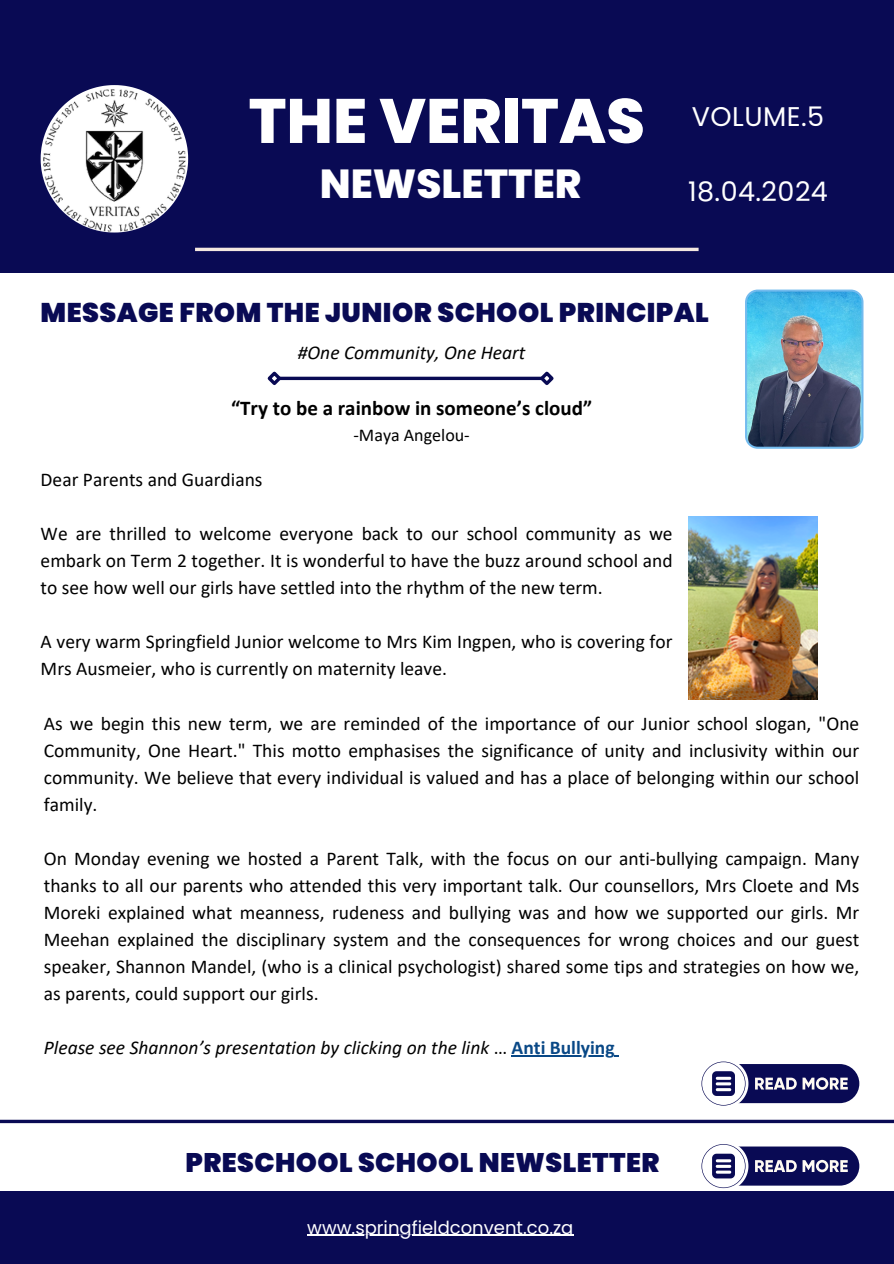
<style>
.page{position:relative;width:894px;height:1264px;background:#fff}
.page>*{position:absolute;margin:0;border:0;box-sizing:border-box;transform-origin:0 0}
.t1{font:800 62.55px "Poppins";color:#fff}
.t2{font:800 40.5px "Poppins";color:#fff}
.t3{font:900 27px "Poppins";letter-spacing:.015em;color:#090a54}
.t4{font:27px "Poppins";letter-spacing:.015em;color:#fff}
.t5{font:900 26.85px "Poppins";letter-spacing:.015em;color:#090a54}
.t6{font:700 21px "Calibri";color:#000}
.t7{font:19.5px/27px "Calibri";color:#000;text-align:justify}
.t8{font:italic 19.5px "Calibri";color:#000}
.t9{font:18px "Poppins";color:#fff}
.t10{font:18px "Calibri";color:#000}
.s1{font-style:normal}
.s2{font-weight:700;font-style:normal;color:#094886}
</style>
<div class="page">
<div style="left:0;top:0;width:893px;height:273px;background:#090a54"></div>
<div style="left:0;top:1190px;width:893px;height:73px;background:#090a54"></div>
<hr style="left:195px;top:248px;width:503px;height:3px;background:#f4e8e0">
<svg style="left:41px;top:85px;width:147px;height:147px"></svg>
<img style="left:44px;top:89px;width:142px;height:142px">
<hr style="left:278px;top:377px;width:264px;height:3px;background:#090a54">
<svg style="left:267px;top:371px;width:17px;height:15px"></svg>
<svg style="left:537px;top:371px;width:17px;height:14px"></svg>
<svg style="left:701px;top:1061px;width:158px;height:45px"></svg>
<svg style="left:701px;top:1144px;width:158px;height:45px"></svg>
<svg style="left:0;top:1119px;width:893px;height:4px;background:#373874"></svg>
<img style="left:688px;top:516px;width:129px;height:183px">
<img style="left:745px;top:289px;width:118px;height:159px">
<hr style="left:307px;top:1234px;width:266px;height:1px;background:#fff">
<hr style="left:511px;top:1055px;width:103px;height:1px;background:#094886">
<p class="t1" style="left:248px;top:77px;width:398px">THE VERITAS</p>
<h3 class="t2" style="left:319px;top:155px;width:263px">NEWSLETTER</h3>
<h5 class="t4" style="left:691px;top:98px;width:134px">VOLUME.5</h5>
<h5 class="t4" style="left:687px;top:172px;width:141px">18.04.2024</h5>
<h5 class="t3" style="left:41px;top:293px;width:669px">MESSAGE FROM THE JUNIOR SCHOOL PRINCIPAL</h5>
<h5 class="t8" style="left:298px;top:344px;width:229px">#One Community, One Heart</h5>
<p class="t6" style="left:231px;top:399px;width:362px">“Try to be a rainbow in someone’s cloud”</p>
<p class="t10" style="left:353px;top:427px;width:118px">-Maya Angelou-</p>
<h4 class="t7" style="left:41px;top:467px;width:223px">Dear Parents and Guardians</h4>
<h4 class="t7" style="left:41px;top:521px;width:633px">We are thrilled to welcome everyone back to our school community as we embark on Term 2 together. It is wonderful to have the buzz around school and to see how well our girls have settled into the rhythm of the new term.</h4>
<h2 class="t7" style="left:41px;top:629px;width:633px">A very warm Springfield Junior welcome to Mrs Kim Ingpen, who is covering for<br>Mrs Ausmeier, who is currently on maternity leave.</h2>
<h5 class="t7" style="left:44px;top:711px;width:816px">As we begin this new term, we are reminded of the importance of our Junior school slogan, "One Community, One Heart." This motto emphasises the significance of unity and inclusivity within our community. We believe that every individual is valued and has a place of belonging within our school family.</h5>
<h5 class="t7" style="left:44px;top:846px;width:816px">On Monday evening we hosted a Parent Talk, with the focus on our anti-bullying campaign. Many thanks to all our parents who attended this very important talk. Our counsellors, Mrs Cloete and Ms Moreki explained what meanness, rudeness and bullying was and how we supported our girls. Mr Meehan explained the disciplinary system and the consequences for wrong choices and our guest speaker, Shannon Mandel, (who is a clinical psychologist) shared some tips and strategies on how we, as parents, could support our girls.</h5>
<p class="t8" style="left:44px;top:1039px;width:572px">Please see Shannon’s presentation by clicking on the link <span class="s1">…</span> <span class="s2">Anti Bullying</span></p>
<h5 class="t5" style="left:185px;top:1143px;width:475px">PRESCHOOL SCHOOL NEWSLETTER</h5>
<h5 class="t9" style="left:307px;top:1214px;width:267px">www.springfieldconvent.co.za</h5>
</div>
